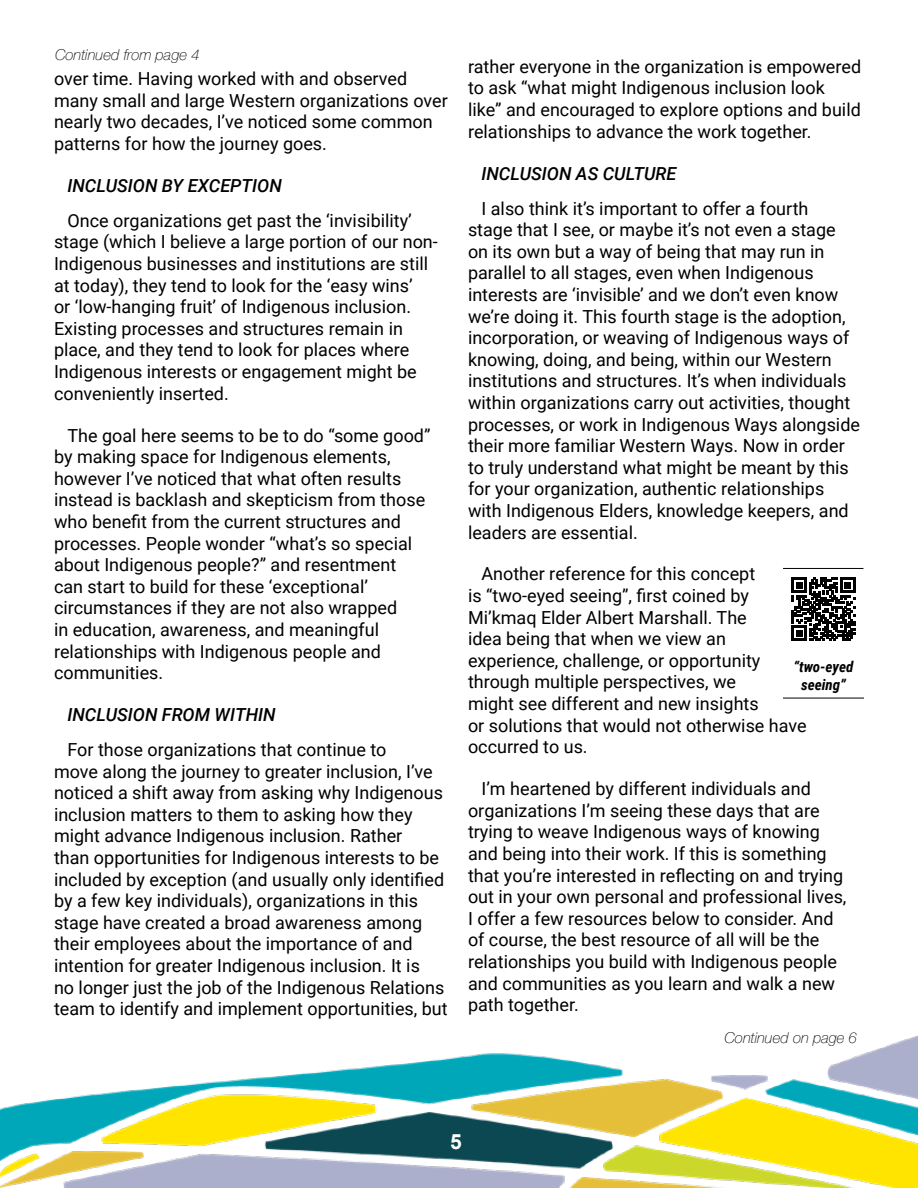
<style>
.page{position:relative;width:918px;height:1188px;background:#fff}
.page>*{position:absolute;margin:0;border:0;box-sizing:border-box;transform-origin:0 0}
.t1{font:700 21px "Arial";color:#fff}
.t2{font:18px/21.6px "Roboto";color:#000}
.t3{font:italic 500 18px "Roboto";color:#000}
.t4{font:italic 100 15px "Helvetica Neue";color:#000}
.t5{font:italic 700 15px/18px "Roboto Condensed";color:#000;text-align:center}
</style>
<div class="page">
<img style="left:0;top:1036px;width:918px;height:152px">
<svg style="left:792px;top:578px;width:63px;height:63px"></svg>
<hr style="left:783px;top:568px;width:80px;height:1px;background:#000">
<hr style="left:783px;top:698px;width:81px;height:1px;background:#000">
<p class="t4" style="left:55px;top:43px;width:146px">Continued from page 4</p>
<p class="t2" style="left:54px;top:67px;width:395px">over time. Having worked with and observed many small and large Western organizations over nearly two decades, I’ve noticed some common patterns for how the journey goes.</p>
<p class="t3" style="left:68px;top:173px;width:216px">INCLUSION BY EXCEPTION</p>
<p class="t2" style="left:54px;top:209px;width:385px;text-indent:14px">Once organizations get past the ‘invisibility’ stage (which I believe a large portion of our non-Indigenous businesses and institutions are still at today), they tend to look for the ‘easy wins’<br>or ‘low-hanging fruit’ of Indigenous inclusion.<br>Existing processes and structures remain in place, and they tend to look for places where Indigenous interests or engagement might be conveniently inserted.</p>
<p class="t2" style="left:54px;top:424px;width:378px;text-indent:14px">The goal here seems to be to do “some good” by making space for Indigenous elements, however I’ve noticed that what often results instead is backlash and skepticism from those who benefit from the current structures and processes. People wonder “what’s so special about Indigenous people?” and resentment<br>can start to build for these ‘exceptional’ circumstances if they are not also wrapped<br>in education, awareness, and meaningful relationships with Indigenous people and communities.</p>
<p class="t3" style="left:68px;top:702px;width:210px">INCLUSION FROM WITHIN</p>
<p class="t2" style="left:54px;top:738px;width:395px;text-indent:14px">For those organizations that continue to<br>move along the journey to greater inclusion, I’ve noticed a shift away from asking why Indigenous inclusion matters to them to asking how they might advance Indigenous inclusion. Rather<br>than opportunities for Indigenous interests to be included by exception (and usually only identified by a few key individuals), organizations in this stage have created a broad awareness among their employees about the importance of and intention for greater Indigenous inclusion. It is<br>no longer just the job of the Indigenous Relations team to identify and implement opportunities, but</p>
<p class="t2" style="left:468px;top:55px;width:395px">rather everyone in the organization is empowered to ask “what might Indigenous inclusion look like” and encouraged to explore options and build relationships to advance the work together.</p>
<p class="t3" style="left:482px;top:161px;width:197px">INCLUSION AS CULTURE</p>
<p class="t2" style="left:468px;top:197px;width:394px;text-indent:14px">I also think it’s important to offer a fourth<br>stage that I see, or maybe it’s not even a stage on its own but a way of being that may run in parallel to all stages, even when Indigenous interests are ‘invisible’ and we don’t even know we’re doing it. This fourth stage is the adoption, incorporation, or weaving of Indigenous ways of knowing, doing, and being, within our Western institutions and structures. It’s when individuals within organizations carry out activities, thought processes, or work in Indigenous Ways alongside their more familiar Western Ways. Now in order to truly understand what might be meant by this for your organization, authentic relationships with Indigenous Elders, knowledge keepers, and leaders are essential.</p>
<p class="t2" style="left:468px;top:563px;width:340px;text-indent:14px">Another reference for this concept<br>is “two-eyed seeing”, first coined by Mi’kmaq Elder Albert Marshall. The<br>idea being that when we view an experience, challenge, or opportunity through multiple perspectives, we<br>might see different and new insights<br>or solutions that would not otherwise have occurred to us.</p>
<p class="t2" style="left:468px;top:777px;width:380px;text-indent:14px">I’m heartened by different individuals and organizations I’m seeing these days that are trying to weave Indigenous ways of knowing and being into their work. If this is something that you’re interested in reflecting on and trying out in your own personal and professional lives, I offer a few resources below to consider. And of course, the best resource of all will be the relationships you build with Indigenous people and communities as you learn and walk a new path together.</p>
<p class="t5" style="left:793px;top:657px;width:62px">“two-eyed seeing”</p>
<p class="t4" style="left:724px;top:1026px;width:134px">Continued on page 6</p>
<p class="t1" style="left:450px;top:1128px;width:13px">5</p>
</div>
